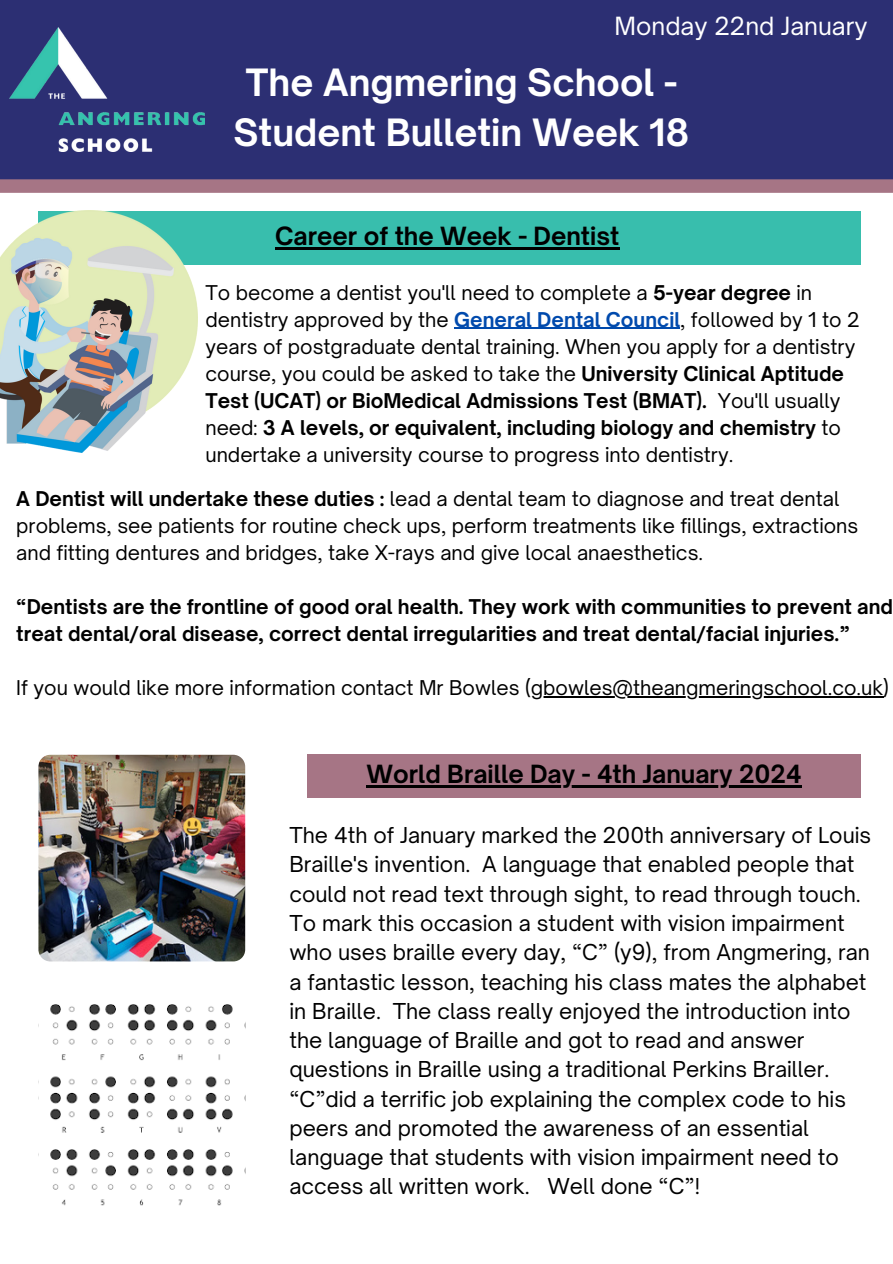
<style>
.page{position:relative;width:893px;height:1264px;background:#fff}
.page>*{position:absolute;margin:0;border:0;box-sizing:border-box;transform-origin:0 0}
.t1{font:700 36px/49.5px "Open Sauce One";color:#fff;text-align:center}
.t2{font:700 24px "Open Sauce One";color:#000}
.t3{font:24px "Open Sauce One";color:#fff}
.t4{font:21px/29.2px "Open Sauce One";color:#000}
.t5{font:19.5px/27px "Open Sauce One";color:#000}
.t6{font:700 19.5px/27px "Open Sauce One";color:#000}
.s1{font-weight:700}
.s2{font-weight:700;color:#004aad}
</style>
<div class="page">
<div style="left:0;top:0;width:892px;height:181px;background:#2c2f73"></div>
<img style="left:10px;top:27px;width:194px;height:124px">
<div style="left:0;top:179px;width:892px;height:14px;background:#a67585"></div>
<img style="left:38px;top:754px;width:207px;height:207px;border-radius:12px">
<img style="left:38px;top:1004px;width:207px;height:206px;border-radius:12px">
<div style="left:38px;top:211px;width:822px;height:53px;background:#38bead"></div>
<div style="left:307px;top:754px;width:553px;height:44px;background:#a67585"></div>
<img style="left:0;top:211px;width:197px;height:242px">
<hr style="left:531px;top:696px;width:352px;height:1px;background:#000">
<hr style="left:275px;top:247px;width:344px;height:2px;background:#000">
<hr style="left:454px;top:328px;width:226px;height:1px;background:#004aad">
<hr style="left:366px;top:785px;width:435px;height:3px;background:#000">
<p class="t3" style="left:614px;top:11px;width:254px">Monday 22nd January</p>
<p class="t1" style="left:233px;top:58px;width:457px">The Angmering School -<br>Student Bulletin Week 18</p>
<p class="t2" style="left:275px;top:221px;width:345px">Career of the Week - Dentist</p>
<p class="t5" style="left:205px;top:279px;width:655px">To become a dentist you'll need to complete a <span class="s1">5-year degree</span> in dentistry approved by the <span class="s2">General Dental Council</span>, followed by 1 to 2 years of postgraduate dental training. When you apply for a dentistry course, you could be asked to take the <span class="s1">University Clinical Aptitude Test (UCAT) or BioMedical Admissions Test (BMAT).</span> You'll usually need: <span class="s1">3 A levels, or equivalent, including biology and chemistry</span> to undertake a university course to progress into dentistry.</p>
<p class="t5" style="left:16px;top:485px;width:843px"><span class="s1">A Dentist will undertake these duties :</span> lead a dental team to diagnose and treat dental problems, see patients for routine check ups, perform treatments like fillings, extractions and fitting dentures and bridges, take X-rays and give local anaesthetics.</p>
<p class="t6" style="left:16px;top:593px;width:878px">“Dentists are the frontline of good oral health. They work with communities to prevent and treat dental/oral disease, correct dental irregularities and treat dental/facial injuries.”</p>
<p class="t5" style="left:16px;top:674px;width:874px">If you would like more information contact Mr Bowles (gbowles@theangmeringschool.co.uk)</p>
<p class="t2" style="left:366px;top:759px;width:437px">World Braille Day - 4th January 2024</p>
<p class="t4" style="left:289px;top:820px;width:583px">The 4th of January marked the 200th anniversary of Louis Braille's invention. A language that enabled people that could not read text through sight, to read through touch.<br>To mark this occasion a student with vision impairment who uses braille every day, “C” (y9), from Angmering, ran a fantastic lesson, teaching his class mates the alphabet in Braille. The class really enjoyed the introduction into the language of Braille and got to read and answer questions in Braille using a traditional Perkins Brailler. “C”did a terrific job explaining the complex code to his peers and promoted the awareness of an essential language that students with vision impairment need to access all written work. Well done “C”!</p>
</div>
